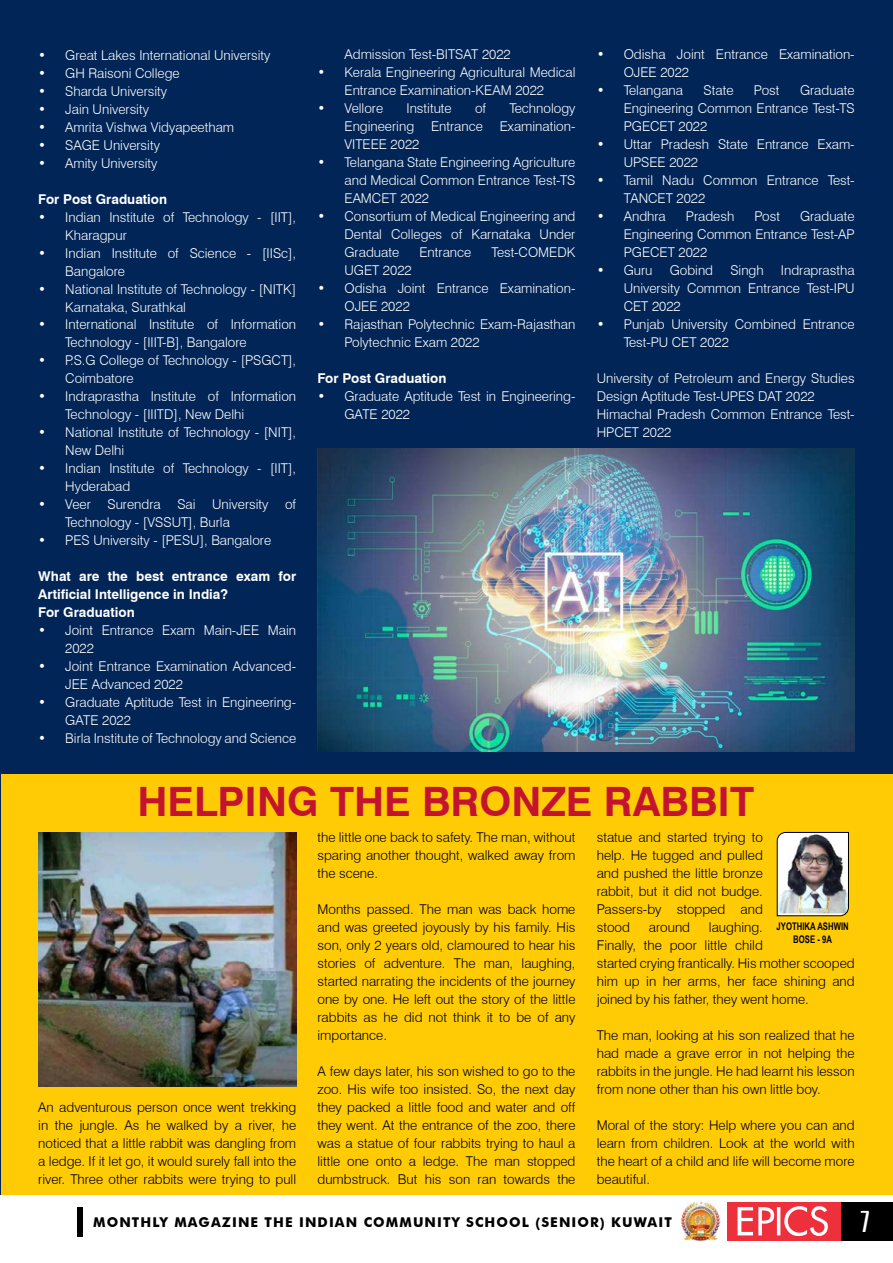
<style>
.page{position:relative;width:893px;height:1263px;background:#fff}
.page>*{position:absolute;margin:0;border:0;box-sizing:border-box;transform-origin:0 0}
.t1{font:700 40.5px "Swiss 721 BT";color:#c4132e}
.t2{font:extra-condensed 30px "Zurich BT";color:#fff}
.t3{font:300 13.5px/18px "Swiss 721 BT";color:#fff}
.t4{font:300 13.5px/18px "Swiss 721 BT";color:#000;text-align:justify}
.t5{font:700 13.5px/18px "Swiss 721 BT";color:#fff}
.t6{font:700 13.5px "Futura BT";letter-spacing:.08em;color:#000}
.t7{font:700 10.5px/12.6px "Arial Narrow";color:#000;text-align:center;scale:.9 1}
</style>
<div class="page">
<div style="left:1px;top:774px;width:892px;height:421px;background:#ffcb05"></div>
<hr style="left:0;top:0;width:1px;height:1195px;background:#012557">
<div style="left:1px;top:0;width:892px;height:774px;background:#012557"></div>
<img style="left:317px;top:449px;width:538px;height:302px">
<img style="left:38px;top:832px;width:258px;height:255px">
<img style="left:776px;top:832px;width:73px;height:84px">
<div style="left:840px;top:1202px;width:53px;height:39px;background:#000"></div>
<div style="left:727px;top:1202px;width:113px;height:39px;background:#ee303c"></div>
<svg style="left:738px;top:1206px;width:90px;height:30px"></svg>
<div style="left:77px;top:1207px;width:5px;height:29px;background:#000"></div>
<img style="left:681px;top:1201px;width:40px;height:40px">
<p class="t3" style="left:38px;top:46px;width:234px">• Great Lakes International University</p>
<p class="t3" style="left:38px;top:64px;width:143px">• GH Raisoni College</p>
<p class="t3" style="left:38px;top:82px;width:130px">• Sharda University</p>
<p class="t3" style="left:38px;top:100px;width:112px">• Jain University</p>
<p class="t3" style="left:38px;top:118px;width:197px">• Amrita Vishwa Vidyapeetham</p>
<p class="t3" style="left:38px;top:136px;width:123px">• SAGE University</p>
<p class="t3" style="left:38px;top:154px;width:121px">• Amity University</p>
<p class="t5" style="left:38px;top:190px;width:130px">For Post Graduation</p>
<p class="t3" style="left:65px;top:208px;width:232px;text-indent:-27px">• Indian Institute of Technology - [IIT],<br>Kharagpur</p>
<p class="t3" style="left:65px;top:244px;width:232px;text-indent:-27px">• Indian Institute of Science - [IISc],<br>Bangalore</p>
<p class="t3" style="left:65px;top:280px;width:232px;text-indent:-27px">• National Institute of Technology - [NITK]<br>Karnataka, Surathkal</p>
<p class="t3" style="left:65px;top:316px;width:232px;text-indent:-27px">• International Institute of Information<br>Technology - [IIIT-B], Bangalore</p>
<p class="t3" style="left:65px;top:352px;width:232px;text-indent:-27px">• P.S.G College of Technology - [PSGCT],<br>Coimbatore</p>
<p class="t3" style="left:65px;top:388px;width:232px;text-indent:-27px">• Indraprastha Institute of Information<br>Technology - [IIITD], New Delhi</p>
<p class="t3" style="left:65px;top:424px;width:232px;text-indent:-27px">• National Institute of Technology - [NIT],<br>New Delhi</p>
<p class="t3" style="left:65px;top:460px;width:232px;text-indent:-27px">• Indian Institute of Technology - [IIT],<br>Hyderabad</p>
<p class="t3" style="left:65px;top:496px;width:232px;text-indent:-27px">• Veer Surendra Sai University of<br>Technology - [VSSUT], Burla</p>
<p class="t3" style="left:38px;top:531px;width:234px">• PES University - [PESU], Bangalore</p>
<p class="t5" style="left:38px;top:567px;width:259px">What are the best entrance exam for<br>Artificial Intelligence in India?<br>For Graduation</p>
<p class="t3" style="left:65px;top:621px;width:232px;text-indent:-27px">• Joint Entrance Exam Main-JEE Main<br>2022</p>
<p class="t3" style="left:65px;top:657px;width:232px;text-indent:-27px">• Joint Entrance Examination Advanced-<br>JEE Advanced 2022</p>
<p class="t3" style="left:65px;top:693px;width:232px;text-indent:-27px">• Graduate Aptitude Test in Engineering-<br>GATE 2022</p>
<p class="t3" style="left:38px;top:729px;width:259px">• Birla Institute of Technology and Science</p>
<p class="t3" style="left:344px;top:45px;width:168px">Admission Test-BITSAT 2022</p>
<p class="t3" style="left:317px;top:63px;width:259px;text-align:center">• Kerala Engineering Agricultural Medical<br>Entrance Examination-KEAM 2022</p>
<p class="t3" style="left:317px;top:99px;width:67px">• Vellore</p>
<p class="t3" style="left:406px;top:99px;width:47px">Institute</p>
<p class="t3" style="left:475px;top:99px;width:13px">of</p>
<p class="t3" style="left:509px;top:99px;width:68px">Technology</p>
<p class="t3" style="left:344px;top:117px;width:71px">Engineering</p>
<p class="t3" style="left:431px;top:117px;width:53px">Entrance</p>
<p class="t3" style="left:500px;top:117px;width:77px">Examination-</p>
<p class="t3" style="left:344px;top:135px;width:76px">VITEEE 2022</p>
<p class="t3" style="left:344px;top:153px;width:232px;text-align:justify;text-indent:-27px">• Telangana State Engineering Agriculture and Medical Common Entrance Test-TS EAMCET 2022</p>
<p class="t3" style="left:344px;top:207px;width:232px;text-align:justify;text-indent:-27px">• Consortium of Medical Engineering and Dental Colleges of Karnataka Under Graduate</p>
<p class="t3" style="left:419px;top:243px;width:53px">Entrance</p>
<p class="t3" style="left:492px;top:243px;width:85px">Test-COMEDK</p>
<p class="t3" style="left:344px;top:261px;width:69px">UGET 2022</p>
<p class="t3" style="left:344px;top:279px;width:232px;text-indent:-27px">• Odisha Joint Entrance Examination-<br>OJEE 2022</p>
<p class="t3" style="left:344px;top:315px;width:232px;text-indent:-27px">• Rajasthan Polytechnic Exam-Rajasthan<br>Polytechnic Exam 2022</p>
<p class="t5" style="left:317px;top:369px;width:130px">For Post Graduation</p>
<p class="t3" style="left:344px;top:387px;width:232px;text-indent:-27px">• Graduate Aptitude Test in Engineering-<br>GATE 2022</p>
<p class="t3" style="left:624px;top:45px;width:232px;text-indent:-27px">• Odisha Joint Entrance Examination-<br>OJEE 2022</p>
<p class="t3" style="left:597px;top:81px;width:88px">• Telangana</p>
<p class="t3" style="left:704px;top:81px;width:31px">State</p>
<p class="t3" style="left:754px;top:81px;width:27px">Post</p>
<p class="t3" style="left:624px;top:81px;width:232px;text-align:justify;text-indent:176px">Graduate Engineering Common Entrance Test-TS PGECET 2022</p>
<p class="t3" style="left:624px;top:135px;width:232px;text-indent:-27px">• Uttar Pradesh State Entrance Exam-<br>UPSEE 2022</p>
<p class="t3" style="left:624px;top:171px;width:232px;text-indent:-27px">• Tamil Nadu Common Entrance Test-<br>TANCET 2022</p>
<p class="t3" style="left:597px;top:207px;width:71px">• Andhra</p>
<p class="t3" style="left:686px;top:207px;width:50px">Pradesh</p>
<p class="t3" style="left:754px;top:207px;width:27px">Post</p>
<p class="t3" style="left:624px;top:207px;width:232px;text-align:justify;text-indent:176px">Graduate Engineering Common Entrance Test-AP PGECET 2022</p>
<p class="t3" style="left:597px;top:261px;width:57px">• Guru</p>
<p class="t3" style="left:670px;top:261px;width:45px">Gobind</p>
<p class="t3" style="left:730px;top:261px;width:35px">Singh</p>
<p class="t3" style="left:624px;top:261px;width:232px;text-align:justify;text-indent:157px">Indraprastha University Common Entrance Test-IPU CET 2022</p>
<p class="t3" style="left:624px;top:315px;width:232px;text-indent:-27px">• Punjab University Combined Entrance<br>Test-PU CET 2022</p>
<p class="t3" style="left:597px;top:369px;width:259px">University of Petroleum and Energy Studies<br>Design Aptitude Test-UPES DAT 2022<br>Himachal Pradesh Common Entrance Test-<br>HPCET 2022</p>
<h1 class="t1" style="left:138px;top:777px;width:618px">HELPING THE BRONZE RABBIT</h1>
<p class="t4" style="left:597px;top:828px;width:168px">statue and started trying to help. He tugged and pulled and pushed the little bronze rabbit, but it did not budge.<br>Passers-by stopped and stood</p>
<p class="t4" style="left:317px;top:828px;width:259px">the little one back to safety. The man, without sparing another thought, walked away from the scene.</p>
<p class="t4" style="left:317px;top:900px;width:259px">Months passed. The man was back home and was greeted joyously by his family. His son, only 2 years old, clamoured to hear his stories of adventure. The man, laughing, started narrating the incidents of the journey one by one. He left out the story of the little rabbits as he did not think it to be of any importance.</p>
<p class="t4" style="left:317px;top:1062px;width:259px">A few days later, his son wished to go to the zoo. His wife too insisted. So, the next day they packed a little food and water and off they went. At the entrance of the zoo, there was a statue of four rabbits trying to haul a little one onto a ledge. The man stopped dumbstruck. But his son ran towards the</p>
<p class="t7" style="left:776px;top:920px;width:82px">JYOTHIKA ASHWIN<br>BOSE - 9A</p>
<p class="t4" style="left:597px;top:918px;width:259px;text-align:left;text-indent:112px">laughing.<br>Finally, the poor little child<br>started crying frantically. His mother scooped him up in her arms, her face shining and joined by his father, they went home.</p>
<p class="t4" style="left:597px;top:1026px;width:259px">The man, looking at his son realized that he had made a grave error in not helping the rabbits in the jungle. He had learnt his lesson from none other than his own little boy.</p>
<p class="t4" style="left:597px;top:1116px;width:259px">Moral of the story: Help where you can and learn from children. Look at the world with the heart of a child and life will become more beautiful.</p>
<p class="t4" style="left:649px;top:918px;width:43px">around</p>
<p class="t4" style="left:38px;top:1098px;width:259px">An adventurous person once went trekking in the jungle. As he walked by a river, he noticed that a little rabbit was dangling from a ledge. If it let go, it would surely fall into the river. Three other rabbits were trying to pull</p>
<p class="t6" style="left:93px;top:1214px;width:580px">MONTHLY MAGAZINE THE INDIAN COMMUNITY SCHOOL (SENIOR) KUWAIT</p>
<h2 class="t2" style="left:860px;top:1204px;width:12px">7</h2>
</div>
